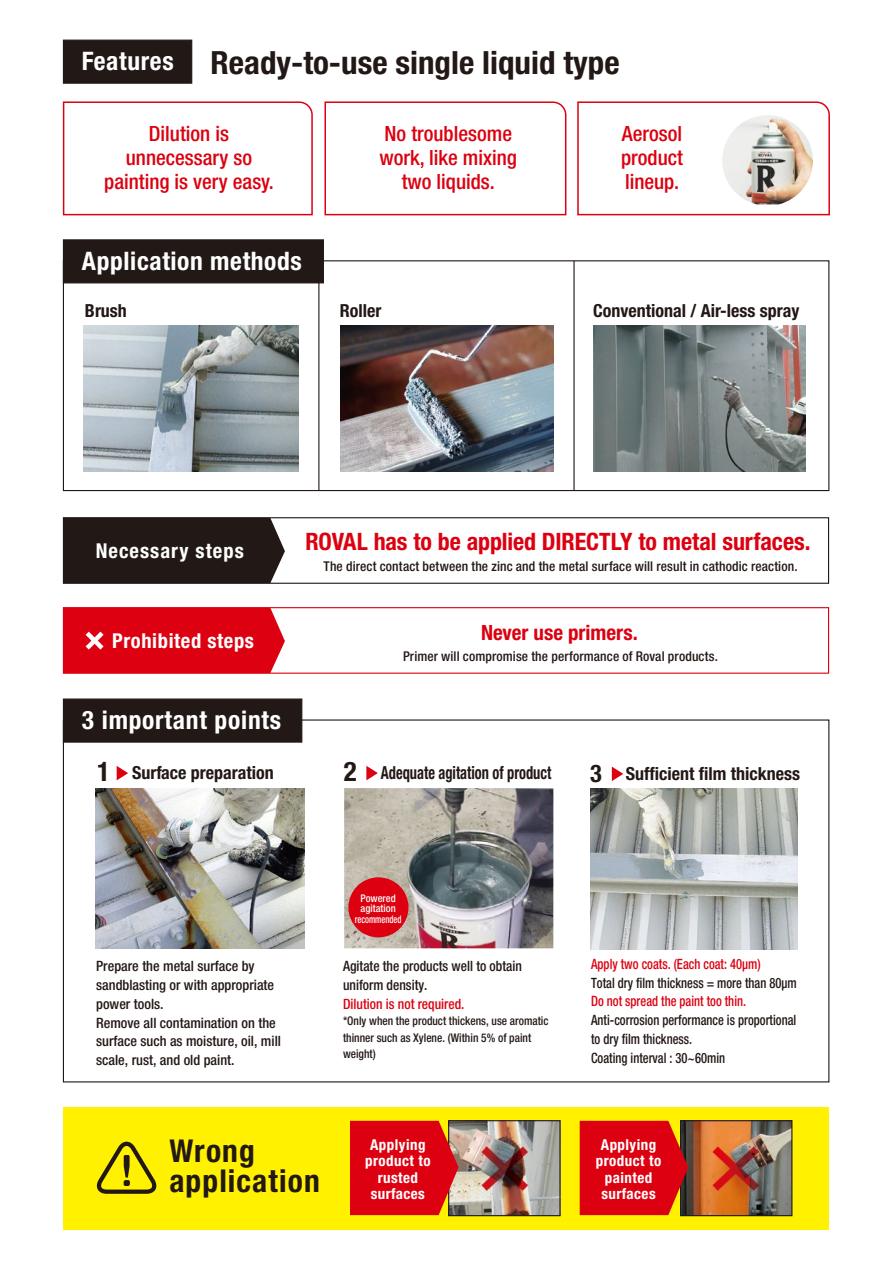
<style>
.page{position:relative;width:893px;height:1263px;background:#fff}
.page>*{position:absolute;margin:0;border:0;box-sizing:border-box;transform-origin:0 0}
.t1{font:700 condensed 31.95px "Helvetica Neue LT Pro";color:#221815}
.t2{font:700 condensed 31.5px/30px "Helvetica Neue LT Pro";letter-spacing:.035em;color:#221815}
.t3{font:700 condensed 25.5px "Helvetica Neue LT Pro";letter-spacing:.025em;color:#fff}
.t4{font:700 condensed 24px "Helvetica Neue LT Pro";letter-spacing:-.005em;color:#dc0010}
.t5{font:500 condensed 21px/24px "Helvetica Neue LT Pro";color:#dc0010;text-align:center}
.t6{font:700 condensed 21px "Helvetica Neue LT Pro";color:#dc0010}
.t7{font:700 condensed 20.55px "Helvetica Neue LT Pro";letter-spacing:.03em;color:#fff}
.t8{font:700 condensed 20.55px "Helvetica Neue LT Pro";letter-spacing:.05em;color:#fff}
.t9{font:700 condensed 18px "Helvetica Neue LT Pro";color:#221815}
.t10{font:700 condensed 18px "Helvetica Neue LT Pro";color:#221815;scale:.8 1}
.t11{font:700 condensed 15px/16.5px "Helvetica Neue LT Pro";letter-spacing:.03em;color:#fff;text-align:center}
.t12{font:500 condensed 14.25px/18.8px "Helvetica Neue LT Pro";color:#221815}
.t13{font:500 condensed 14.25px/18.8px "Helvetica Neue LT Pro";color:#221815;scale:.88 1}
.t14{font:500 condensed 14.25px "Helvetica Neue LT Pro";color:#dc0010;scale:.88 1}
.t15{font:500 condensed 14.25px/18.8px "Helvetica Neue LT Pro";color:#221815;scale:.95 1}
.t16{font:500 condensed 14.25px "Helvetica Neue LT Pro";color:#dc0010;scale:.95 1}
.t17{font:500 condensed 13.5px "Helvetica Neue LT Pro";letter-spacing:.01em;color:#221815}
.t18{font:500 condensed 12px/16.5px "Helvetica Neue LT Pro";color:#221815;scale:.95 1}
.t19{font:500 condensed 10.5px/10.5px "Helvetica Neue LT Pro";color:#fff;text-align:center}
.s1{font-size:25.5px;color:#fff}
.s2{font-size:27px}
.s3{font-size:24.3px}
</style>
<div class="page">
<div style="left:63px;top:607px;width:766px;height:67px;background:#fff;border:1px solid #dc0010"></div>
<div style="left:63px;top:608px;width:222px;height:65px;background:#dc0010"></div>
<div style="left:63px;top:517px;width:766px;height:67px;background:#fff;border:1px solid #221815"></div>
<div style="left:63px;top:518px;width:222px;height:65px;background:#221815"></div>
<img style="left:96px;top:788px;width:208px;height:160px">
<svg style="left:117px;top:766px;width:11px;height:14px"></svg>
<img style="left:344px;top:788px;width:209px;height:160px">
<div style="left:348px;top:877px;width:60px;height:60px;background:#dc0010;border-radius:50%"></div>
<svg style="left:366px;top:766px;width:12px;height:14px"></svg>
<img style="left:591px;top:789px;width:207px;height:160px">
<svg style="left:612px;top:767px;width:11px;height:14px"></svg>
<img style="left:340px;top:326px;width:214px;height:145px">
<img style="left:593px;top:326px;width:213px;height:145px">
<img style="left:84px;top:326px;width:215px;height:145px">
<div style="left:63px;top:698px;width:239px;height:45px;background:#221815;border:1px solid #221815"></div>
<div style="left:63px;top:239px;width:261px;height:44px;background:#221815;border:1px solid #221815"></div>
<div style="left:63px;top:260px;width:766px;height:231px;border:1px solid #221815"></div>
<div style="left:63px;top:40px;width:129px;height:44px;background:#221815;border:1px solid #221815"></div>
<hr style="left:318px;top:261px;width:1px;height:229px;background:#221815">
<hr style="left:573px;top:261px;width:2px;height:229px;background:#221815">
<svg style="left:62px;top:101px;width:251px;height:115px"></svg>
<svg style="left:324px;top:101px;width:243px;height:115px"></svg>
<svg style="left:577px;top:101px;width:253px;height:115px"></svg>
<div style="left:63px;top:1107px;width:765px;height:122px;background:#fff100"></div>
<svg style="left:96px;top:1142px;width:61px;height:52px"></svg>
<img style="left:459px;top:1122px;width:100px;height:92px">
<div style="left:448px;top:1120px;width:113px;height:96px;border:1px solid #221815"></div>
<img style="left:688px;top:1122px;width:102px;height:92px">
<div style="left:680px;top:1120px;width:112px;height:96px;border:1px solid #221815"></div>
<svg style="left:580px;top:1121px;width:108px;height:94px;background:#d30910"></svg>
<svg style="left:350px;top:1121px;width:109px;height:94px;background:#d91019"></svg>
<h1 class="t1" style="left:82px;top:44px;width:539px"><span class="s1">Features</span> Ready-to-use single liquid type</h1>
<h3 class="t5" style="left:104px;top:121px;width:171px">Dilution is unnecessary so painting is very easy.</h3>
<h3 class="t5" style="left:380px;top:121px;width:139px">No troublesome work, like mixing two liquids.</h3>
<h3 class="t5" style="left:621px;top:121px;width:63px;text-align:justify">Aerosol product lineup.</h3>
<h3 class="t3" style="left:82px;top:245px;width:221px">Application methods</h3>
<p class="t9" style="left:85px;top:300px;width:43px">Brush</p>
<p class="t9" style="left:340px;top:300px;width:43px">Roller</p>
<p class="t9" style="left:593px;top:300px;width:208px">Conventional / Air-less spray</p>
<h3 class="t8" style="left:96px;top:538px;width:150px">Necessary steps</h3>
<h3 class="t4" style="left:306px;top:527px;width:507px">ROVAL has to be applied DIRECTLY to metal surfaces.</h3>
<p class="t17" style="left:324px;top:558px;width:476px">The direct contact between the zinc and the metal surface will result in cathodic reaction.</p>
<h3 class="t7" style="left:112px;top:628px;width:143px">Prohibited steps</h3>
<h3 class="t6" style="left:481px;top:620px;width:158px">Never use primers.</h3>
<p class="t17" style="left:403px;top:648px;width:317px">Primer will compromise the performance of Roval products.</p>
<h3 class="t3" style="left:82px;top:704px;width:201px">3 important points</h3>
<p class="t9" style="left:97px;top:762px;width:178px"><span class="s2">1</span> Surface preparation</p>
<p class="t12" style="left:96px;top:957px;width:186px">Prepare the metal surface by sandblasting or with appropriate power tools.<br>Remove all contamination on the surface such as moisture, oil, mill scale, rust, and old paint.</p>
<p class="t10" style="left:344px;top:762px;width:261px"><span class="s2">2</span> Adequate agitation of product</p>
<p class="t9" style="left:590px;top:763px;width:211px"><span class="s3">3</span> Sufficient film thickness</p>
<p class="t19" style="left:355px;top:893px;width:48px">Powered agitation recommended</p>
<p class="t15" style="left:343px;top:956px;width:190px">Agitate the products well to obtain uniform density.</p>
<p class="t16" style="left:343px;top:995px;width:129px">Dilution is not required.</p>
<p class="t18" style="left:343px;top:1012px;width:218px">*Only when the product thickens, use aromatic thinner such as Xylene. (Within 5% of paint weight)</p>
<p class="t14" style="left:591px;top:955px;width:194px">Apply two coats. (Each coat: 40μm)</p>
<p class="t13" style="left:591px;top:973px;width:235px">Total dry film thickness = more than 80μm</p>
<p class="t14" style="left:591px;top:993px;width:178px">Do not spread the paint too thin.</p>
<p class="t13" style="left:591px;top:1010px;width:235px">Anti-corrosion performance is proportional to dry film thickness.<br>Coating interval : 30~60min</p>
<h2 class="t2" style="left:169px;top:1135px;width:152px">Wrong application</h2>
<p class="t11" style="left:365px;top:1136px;width:67px">Applying product to rusted surfaces</p>
<p class="t11" style="left:596px;top:1136px;width:67px">Applying product to painted surfaces</p>
</div>
